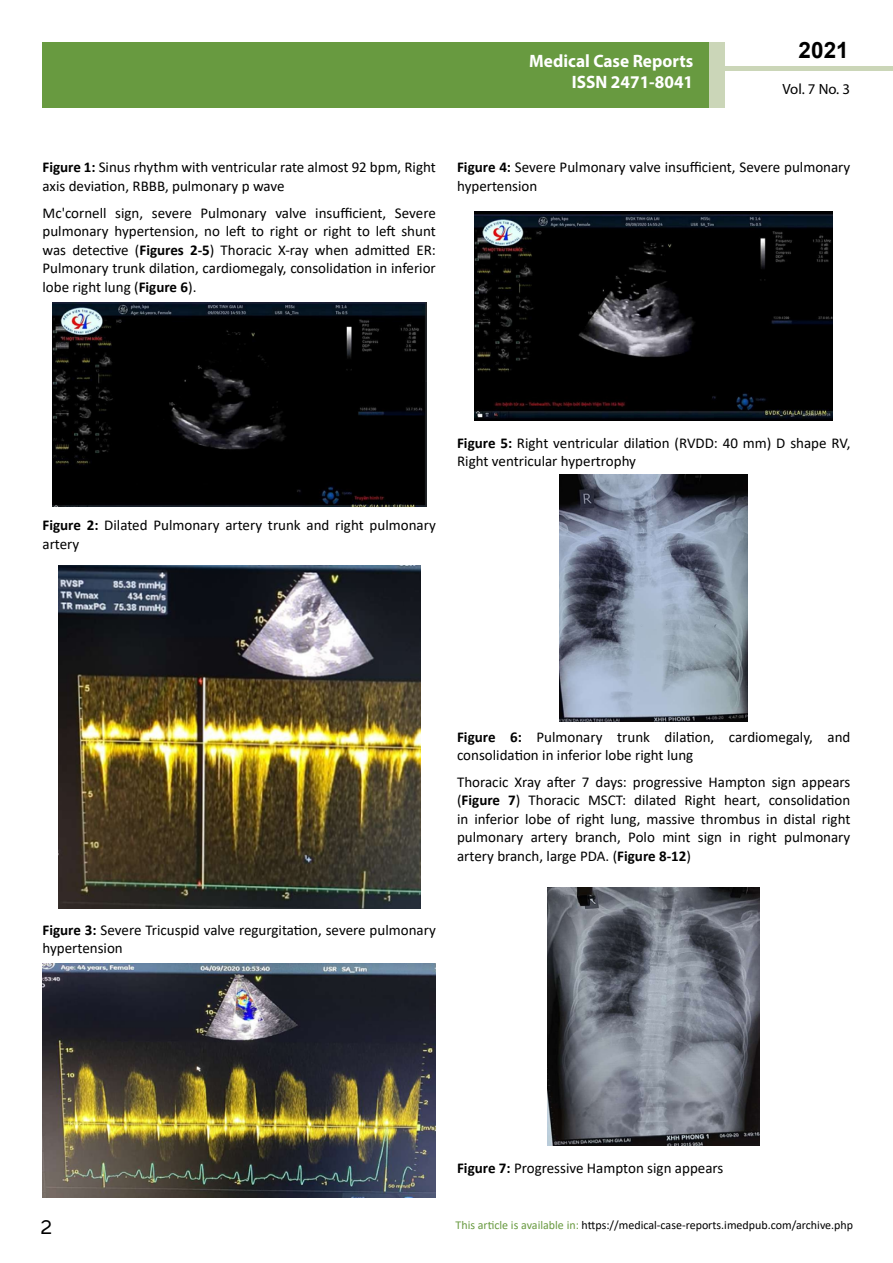
<style>
.page{position:relative;width:893px;height:1263px;background:#fff}
.page>*{position:absolute;margin:0;border:0;box-sizing:border-box;transform-origin:0 0}
.t1{font:25.5px "Tunga";color:#000}
.t2{font:700 22.5px "Arial";color:#000}
.t3{font:700 18px/21.6px "Myriad Pro";color:#fff;text-align:right;scale:.96 1}
.t4{font:15px/18.5px "Calibri";color:#000}
.t5{font:14.85px "Myriad Pro";color:#000}
.t6{font:12px "Calibri";color:#000}
.s1{font-weight:700}
.s2{color:#689a40}
</style>
<div class="page">
<div style="left:43px;top:42px;width:682px;height:66px;background:#689a40"></div>
<div style="left:722px;top:66px;width:171px;height:5px;background:#cbd6b8"></div>
<div style="left:710px;top:42px;width:15px;height:66px;background:#cbd6b8"></div>
<img style="left:52px;top:302px;width:374px;height:205px">
<img style="left:58px;top:566px;width:362px;height:343px">
<img style="left:43px;top:964px;width:393px;height:234px">
<img style="left:475px;top:211px;width:358px;height:210px">
<img style="left:560px;top:474px;width:188px;height:248px">
<img style="left:548px;top:888px;width:212px;height:258px">
<p class="t3" style="left:529px;top:49px;width:172px">Medical Case Reports<br>ISSN 2471-8041</p>
<h2 class="t2" style="left:799px;top:35px;width:52px">2021</h2>
<p class="t5" style="left:782px;top:80px;width:69px">Vol. 7 No. 3</p>
<p class="t4" style="left:43px;top:158px;width:395px"><span class="s1">Figure 1:</span> Sinus rhythm with ventricular rate almost 92 bpm, Right axis deviation, RBBB, pulmonary p wave</p>
<p class="t4" style="left:43px;top:203px;width:395px;text-align:justify">Mc'cornell sign, severe Pulmonary valve insufficient, Severe pulmonary hypertension, no left to right or right to left shunt was detective (<span class="s1">Figures 2-5</span>) Thoracic X-ray when admitted ER:<br>Pulmonary trunk dilation, cardiomegaly, consolidation in inferior lobe right lung (<span class="s1">Figure 6</span>).</p>
<p class="t4" style="left:457px;top:158px;width:395px"><span class="s1">Figure 4:</span> Severe Pulmonary valve insufficient, Severe pulmonary hypertension</p>
<p class="t4" style="left:43px;top:515px;width:395px"><span class="s1">Figure 2:</span> Dilated Pulmonary artery trunk and right pulmonary artery</p>
<p class="t4" style="left:457px;top:433px;width:395px"><span class="s1">Figure 5:</span> Right ventricular dilation (RVDD: 40 mm) D shape RV,<br>Right ventricular hypertrophy</p>
<p class="t4" style="left:457px;top:727px;width:395px"><span class="s1">Figure 6:</span> Pulmonary trunk dilation, cardiomegaly, and consolidation in inferior lobe right lung</p>
<p class="t4" style="left:457px;top:772px;width:395px;text-align:justify">Thoracic Xray after 7 days: progressive Hampton sign appears (<span class="s1">Figure 7</span>) Thoracic MSCT: dilated Right heart, consolidation in inferior lobe of right lung, massive thrombus in distal right pulmonary artery branch, Polo mint sign in right pulmonary artery branch, large PDA. (<span class="s1">Figure 8-12</span>)</p>
<p class="t4" style="left:43px;top:920px;width:395px"><span class="s1">Figure 3:</span> Severe Tricuspid valve regurgitation, severe pulmonary hypertension</p>
<p class="t4" style="left:457px;top:1158px;width:268px"><span class="s1">Figure 7:</span> Progressive Hampton sign appears</p>
<h1 class="t1" style="left:41px;top:1210px;width:13px">2</h1>
<p class="t6" style="left:456px;top:1217px;width:399px"><span class="s2">This article is available in:</span> https://medical-case-reports.imedpub.com/archive.php</p>
</div>
